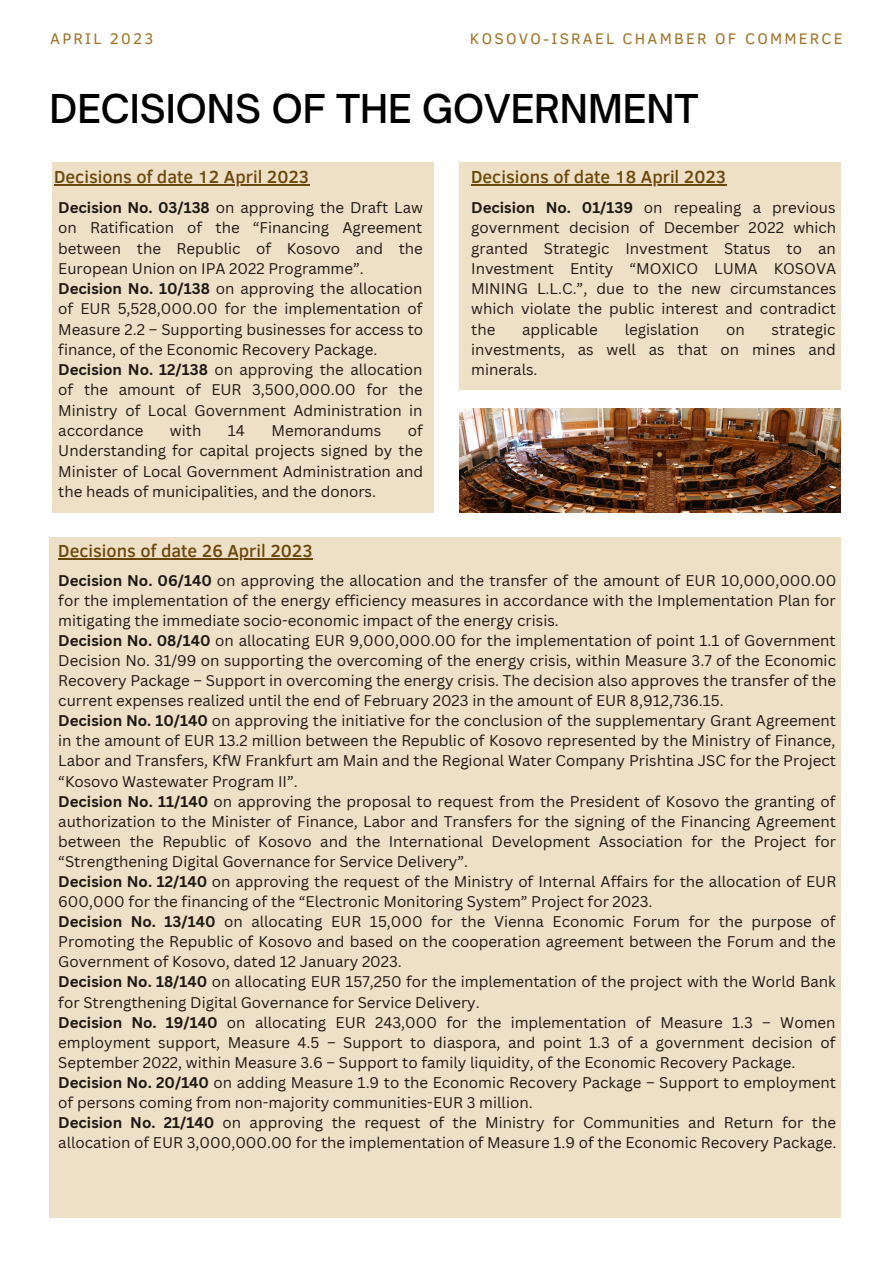
<style>
.page{position:relative;width:894px;height:1264px;background:#fff}
.page>*{position:absolute;margin:0;border:0;box-sizing:border-box;transform-origin:0 0}
.t1{font:500 38.1px "Open Sauce One";color:#000}
.t2{font:500 17.85px "Clear Sans";color:#6b4709}
.t3{font:15.75px "Clear Sans";letter-spacing:.14em;color:#a07428}
.t4{font:15.15px/20.2px "Canva Sans";color:#1d1814;text-align:justify}
.t5{font:15px/20.1px "Canva Sans";color:#1d1814}
.s1{font-weight:700}
</style>
<div class="page">
<div style="left:52px;top:162px;width:381px;height:350px;background:#eee0c7"></div>
<div style="left:459px;top:162px;width:381px;height:228px;background:#eee0c7"></div>
<div style="left:50px;top:536px;width:790px;height:681px;background:#eee0c7"></div>
<img style="left:459px;top:409px;width:381px;height:103px">
<hr style="left:54px;top:184px;width:255px;height:2px;background:#6b4709">
<hr style="left:471px;top:184px;width:255px;height:2px;background:#6b4709">
<hr style="left:58px;top:558px;width:255px;height:1px;background:#6b4709">
<p class="t3" style="left:50px;top:27px;width:105px">APRIL 2023</p>
<p class="t3" style="left:470px;top:27px;width:374px">KOSOVO-ISRAEL CHAMBER OF COMMERCE</p>
<h1 class="t1" style="left:50px;top:85px;width:650px">DECISIONS OF THE GOVERNMENT</h1>
<p class="t2" style="left:54px;top:164px;width:256px">Decisions of date 12 April 2023</p>
<p class="t2" style="left:471px;top:164px;width:256px">Decisions of date 18 April 2023</p>
<p class="t4" style="left:58px;top:197px;width:366px;text-align:left"><span class="s1">Decision No. 03/138</span> on approving the Draft Law on Ratification of the “Financing Agreement between the Republic of Kosovo and the European Union on IPA 2022 Programme”.<br><span class="s1">Decision No. 10/138</span> on approving the allocation of EUR 5,528,000.00 for the implementation of Measure 2.2 – Supporting businesses for access to finance, of the Economic Recovery Package.<br><span class="s1">Decision No. 12/138</span> on approving the allocation of the amount of EUR 3,500,000.00 for the Ministry of Local Government Administration in accordance</p>
<p class="t4" style="left:471px;top:197px;width:366px"><span class="s1">Decision No. 01/139</span> on repealing a previous government decision of December 2022 which granted Strategic Investment Status to an Investment Entity “MOXICO LUMA KOSOVA MINING L.L.C.”, due to the new circumstances which violate the public interest and contradict the</p>
<p class="t4" style="left:471px;top:318px;width:366px;text-indent:300px">strategic investments, as well as that on mines and minerals.</p>
<p class="t4" style="left:522px;top:318px;width:77px">applicable</p>
<p class="t4" style="left:624px;top:318px;width:76px">legislation</p>
<p class="t4" style="left:725px;top:318px;width:20px">on</p>
<p class="t4" style="left:58px;top:420px;width:366px;text-indent:349px">of Understanding for capital projects signed by the Minister of Local Government Administration and the heads of municipalities, and the donors.</p>
<p class="t4" style="left:170px;top:420px;width:33px">with</p>
<p class="t4" style="left:228px;top:420px;width:19px">14</p>
<p class="t4" style="left:271px;top:420px;width:111px">Memorandums</p>
<p class="t2" style="left:58px;top:538px;width:256px">Decisions of date 26 April 2023</p>
<p class="t5" style="left:58px;top:569px;width:779px"><span class="s1">Decision No. 06/140</span> on approving the allocation and the transfer of the amount of EUR 10,000,000.00 for the implementation of the energy efficiency measures in accordance with the Implementation Plan for mitigating the immediate socio-economic impact of the energy crisis.<br><span class="s1">Decision No. 08/140</span> on allocating EUR 9,000,000.00 for the implementation of point 1.1 of Government Decision No. 31/99 on supporting the overcoming of the energy crisis, within Measure 3.7 of the Economic Recovery Package – Support in overcoming the energy crisis. The decision also approves the transfer of the current expenses realized until the end of February 2023 in the amount of EUR 8,912,736.15.<br><span class="s1">Decision No. 10/140</span> on approving the initiative for the conclusion of the supplementary Grant Agreement in the amount of EUR 13.2 million between the Republic of Kosovo represented by the Ministry of Finance, Labor and Transfers, KfW Frankfurt am Main and the Regional Water Company Prishtina JSC for the Project “Kosovo Wastewater Program II”.<br><span class="s1">Decision No. 11/140</span> on approving the proposal to request from the President of Kosovo the granting of authorization to the Minister of Finance, Labor and Transfers for the signing of the Financing Agreement between the Republic of Kosovo and the International Development Association for the Project for “Strengthening Digital Governance for Service Delivery”.<br><span class="s1">Decision No. 12/140</span> on approving the request of the Ministry of Internal Affairs for the allocation of EUR 600,000 for the financing of the “Electronic Monitoring System” Project for 2023.<br><span class="s1">Decision No. 13/140</span> on allocating EUR 15,000 for the Vienna Economic Forum for the purpose of Promoting the Republic of Kosovo and based on the cooperation agreement between the Forum and the Government of Kosovo, dated 12 January 2023.<br><span class="s1">Decision No. 18/140</span> on allocating EUR 157,250 for the implementation of the project with the World Bank for Strengthening Digital Governance for Service Delivery.<br><span class="s1">Decision No. 19/140</span> on allocating EUR 243,000 for the implementation of Measure 1.3 – Women employment support, Measure 4.5 – Support to diaspora, and point 1.3 of a government decision of September 2022, within Measure 3.6 – Support to family liquidity, of the Economic Recovery Package.<br><span class="s1">Decision No. 20/140</span> on adding Measure 1.9 to the Economic Recovery Package – Support to employment of persons coming from non-majority communities-EUR 3 million.<br><span class="s1">Decision No. 21/140</span> on approving the request of the Ministry for Communities and Return for the allocation of EUR 3,000,000.00 for the implementation of Measure 1.9 of the Economic Recovery Package.</p>
</div>
